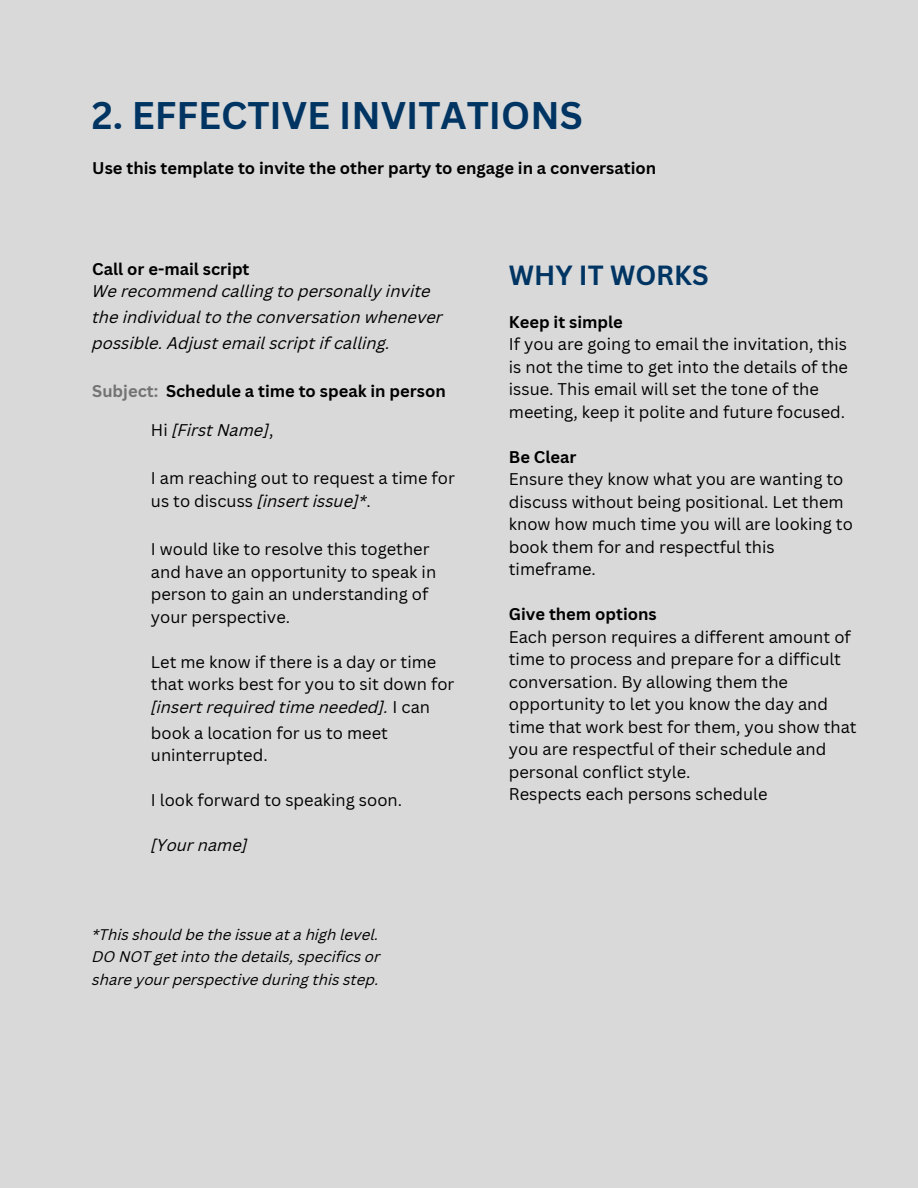
<style>
.page{position:relative;width:918px;height:1188px;background:#d9d9d9}
.page>*{position:absolute;margin:0;border:0;box-sizing:border-box;transform-origin:0 0}
.t1{font:700 37.5px "Canva Sans";color:#003563}
.t2{font:700 27px "Canva Sans";color:#003563}
.t3{font:16.5px/22.5px "Canva Sans";color:#000}
.t4{font:700 16.5px "Canva Sans";color:#000}
.t5{font:italic 16.5px/25.8px "Canva Sans";color:#000}
.t6{font:italic 15px/22.5px "Canva Sans";color:#000;text-align:justify}
.s1{color:#737373}
.s2{font-style:normal}
.s3{font-style:italic}
</style>
<div class="page">
<h1 class="t1" style="left:92px;top:89px;width:492px">2. EFFECTIVE INVITATIONS</h1>
<p class="t4" style="left:92px;top:157px;width:565px">Use this template to invite the other party to engage in a conversation</p>
<p class="t4" style="left:92px;top:257px;width:159px">Call or e-mail script</p>
<p class="t5" style="left:92px;top:280px;width:352px">We recommend calling to personally invite the individual to the conversation whenever possible. Adjust email script if calling.</p>
<p class="t4" style="left:92px;top:380px;width:355px"><span class="s1">Subject:</span> Schedule a time to speak in person</p>
<p class="t5" style="left:151px;top:419px;width:124px"><span class="s2">Hi</span> [First Name]<span class="s2">,</span></p>
<p class="t3" style="left:151px;top:467px;width:306px">I am reaching out to request a time for us to discuss <span class="s3">[insert issue]*</span>.</p>
<p class="t3" style="left:151px;top:538px;width:287px">I would like to resolve this together and have an opportunity to speak in person to gain an understanding of your perspective.</p>
<p class="t3" style="left:151px;top:650px;width:305px">Let me know if there is a day or time that works best for you to sit down for <span class="s3">[insert required time needed].</span> I can</p>
<p class="t3" style="left:151px;top:721px;width:239px">book a location for us to meet uninterrupted.</p>
<p class="t3" style="left:151px;top:788px;width:253px">I look forward to speaking soon.</p>
<p class="t5" style="left:151px;top:834px;width:98px">[Your name]</p>
<p class="t6" style="left:92px;top:925px;width:290px">*This should be the issue at a high level.<br>DO NOT get into the details, specifics or share your perspective during this step.</p>
<h2 class="t2" style="left:509px;top:256px;width:201px">WHY IT WORKS</h2>
<p class="t4" style="left:509px;top:310px;width:115px">Keep it simple</p>
<p class="t3" style="left:509px;top:333px;width:341px">If you are going to email the invitation, this is not the time to get into the details of the issue. This email will set the tone of the meeting, keep it polite and future focused.</p>
<p class="t4" style="left:509px;top:445px;width:69px">Be Clear</p>
<p class="t3" style="left:509px;top:468px;width:346px">Ensure they know what you are wanting to discuss without being positional. Let them know how much time you will are looking to book them for and respectful this timeframe.</p>
<p class="t4" style="left:509px;top:603px;width:149px">Give them options</p>
<p class="t3" style="left:509px;top:625px;width:349px">Each person requires a different amount of time to process and prepare for a difficult conversation. By allowing them the opportunity to let you know the day and time that work best for them, you show that you are respectful of their schedule and personal conflict style.<br>Respects each persons schedule</p>
</div>
